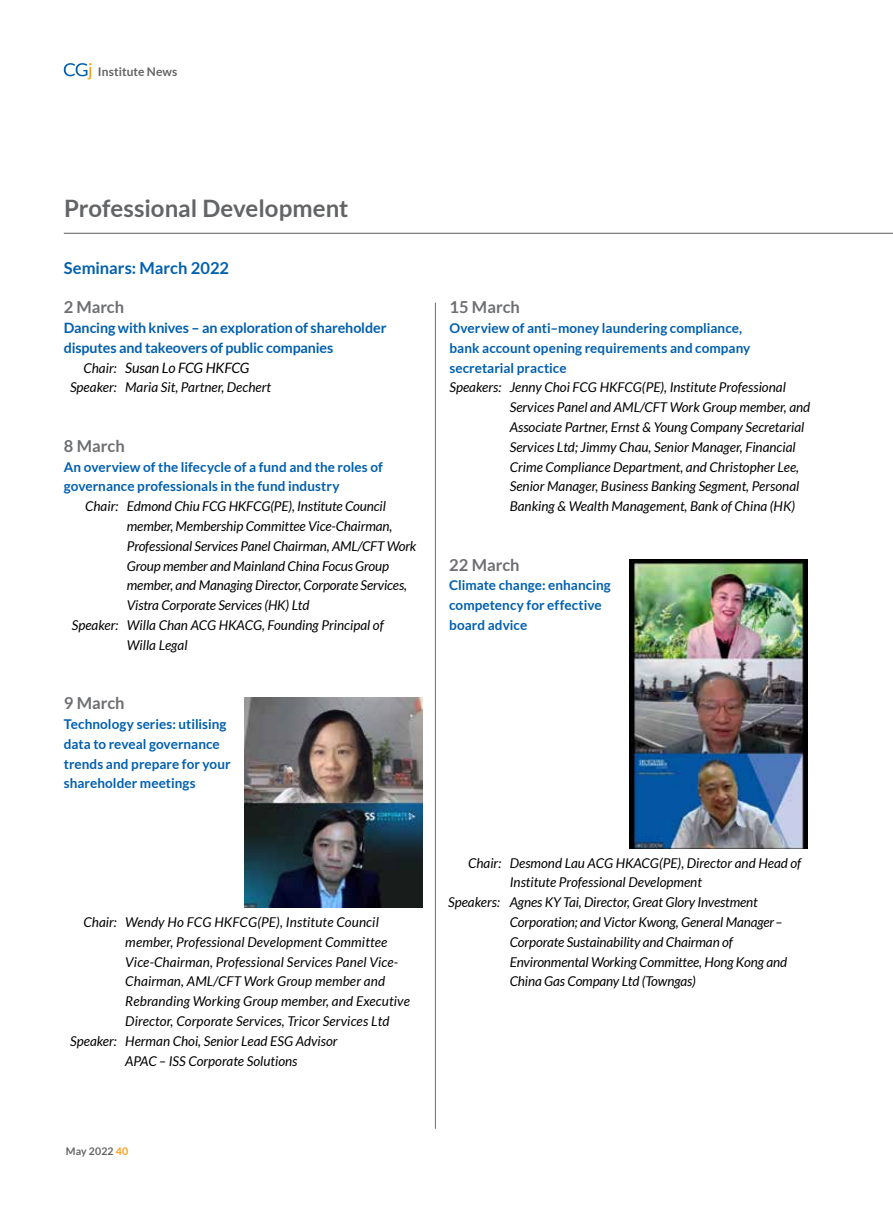
<style>
.page{position:relative;width:893px;height:1212px;background:#fff}
.page>*{position:absolute;margin:0;border:0;box-sizing:border-box;transform-origin:0 0}
.t1{font:700 24px "Lato";color:#636466}
.t2{font:700 16.5px "Lato";color:#6d6e71}
.t3{font:700 16.5px "Lato";color:#005fae}
.t4{font:700 14.25px/19.8px "Lato";letter-spacing:-.01em;color:#005fae}
.t5{font:italic 14.25px "Lato";letter-spacing:-.01em;color:#000}
.t6{font:italic 13.5px/19.8px "Lato";color:#000}
.t7{font:700 13.5px/19.8px "Lato";letter-spacing:.005em;color:#005fae}
.t8{font:700 12px "Lato";letter-spacing:.005em;color:#636466}
.t9{font:700 10.5px "Lato";letter-spacing:.015em;color:#636466}
.s1{color:#f99d1c}
</style>
<div class="page">
<svg style="left:64px;top:63px;width:28px;height:16px"></svg>
<hr style="left:435px;top:303px;width:1px;height:826px;background:#6d6e71">
<img style="left:245px;top:697px;width:177px;height:210px">
<img style="left:629px;top:560px;width:179px;height:289px">
<hr style="left:64px;top:233px;width:829px;height:1px;background:#807f83">
<p class="t8" style="left:98px;top:65px;width:81px">Institute News</p>
<h1 class="t1" style="left:64px;top:194px;width:286px">Professional Development</h1>
<p class="t3" style="left:64px;top:258px;width:167px">Seminars: March 2022</p>
<p class="t2" style="left:64px;top:298px;width:62px">2 March</p>
<p class="t4" style="left:64px;top:318px;width:324px">Dancing with knives – an exploration of shareholder disputes and takeovers of public companies</p>
<p class="t5" style="left:125px;top:359px;width:126px">Susan Lo FCG HKFCG</p>
<p class="t6" style="left:125px;top:378px;width:147px">Maria Sit, Partner, Dechert</p>
<p class="t6" style="left:70px;top:358px;width:48px;text-align:right">Chair:<br>Speaker:</p>
<p class="t2" style="left:64px;top:436px;width:62px">8 March</p>
<p class="t7" style="left:64px;top:456px;width:320px">An overview of the lifecycle of a fund and the roles of governance professionals in the fund industry</p>
<p class="t6" style="left:127px;top:497px;width:291px">Edmond Chiu FCG HKFCG(PE), Institute Council member, Membership Committee Vice-Chairman, Professional Services Panel Chairman, AML/CFT Work Group member and Mainland China Focus Group member, and Managing Director, Corporate Services, Vistra Corporate Services (HK) Ltd<br>Willa Chan ACG HKACG, Founding Principal of Willa Legal</p>
<p class="t6" style="left:85px;top:497px;width:35px">Chair:</p>
<p class="t6" style="left:72px;top:615px;width:48px">Speaker:</p>
<p class="t2" style="left:64px;top:694px;width:62px">9 March</p>
<p class="t7" style="left:64px;top:714px;width:168px">Technology series: utilising data to reveal governance trends and prepare for your shareholder meetings</p>
<p class="t6" style="left:84px;top:912px;width:35px">Chair:</p>
<p class="t6" style="left:70px;top:1031px;width:48px">Speaker:</p>
<p class="t6" style="left:125px;top:912px;width:286px">Wendy Ho FCG HKFCG(PE), Institute Council member, Professional Development Committee Vice-Chairman, Professional Services Panel Vice-Chairman, AML/CFT Work Group member and Rebranding Working Group member, and Executive Director, Corporate Services, Tricor Services Ltd Herman Choi, Senior Lead ESG Advisor<br>APAC – ISS Corporate Solutions</p>
<p class="t2" style="left:449px;top:298px;width:72px">15 March</p>
<p class="t7" style="left:449px;top:318px;width:302px">Overview of anti–money laundering compliance, bank account opening requirements and company secretarial practice</p>
<p class="t6" style="left:510px;top:378px;width:302px">Jenny Choi FCG HKFCG(PE), Institute Professional Services Panel and AML/CFT Work Group member, and Associate Partner, Ernst &amp; Young Company Secretarial Services Ltd; Jimmy Chau, Senior Manager, Financial Crime Compliance Department, and Christopher Lee, Senior Manager, Business Banking Segment, Personal Banking &amp; Wealth Management, Bank of China (HK)</p>
<p class="t6" style="left:449px;top:378px;width:53px">Speakers:</p>
<p class="t2" style="left:449px;top:555px;width:72px">22 March</p>
<p class="t7" style="left:449px;top:575px;width:163px">Climate change: enhancing competency for effective board advice</p>
<p class="t6" style="left:468px;top:853px;width:35px">Chair:</p>
<p class="t6" style="left:448px;top:893px;width:53px">Speakers:</p>
<p class="t6" style="left:510px;top:853px;width:293px">Desmond Lau ACG HKACG(PE), Director and Head of Institute Professional Development<br>Agnes KY Tai, Director, Great Glory Investment Corporation; and Victor Kwong, General Manager– Corporate Sustainability and Chairman of Environmental Working Committee, Hong Kong and China Gas Company Ltd (Towngas)</p>
<p class="t9" style="left:66px;top:1145px;width:64px">May 2022 <span class="s1">40</span></p>
</div>
